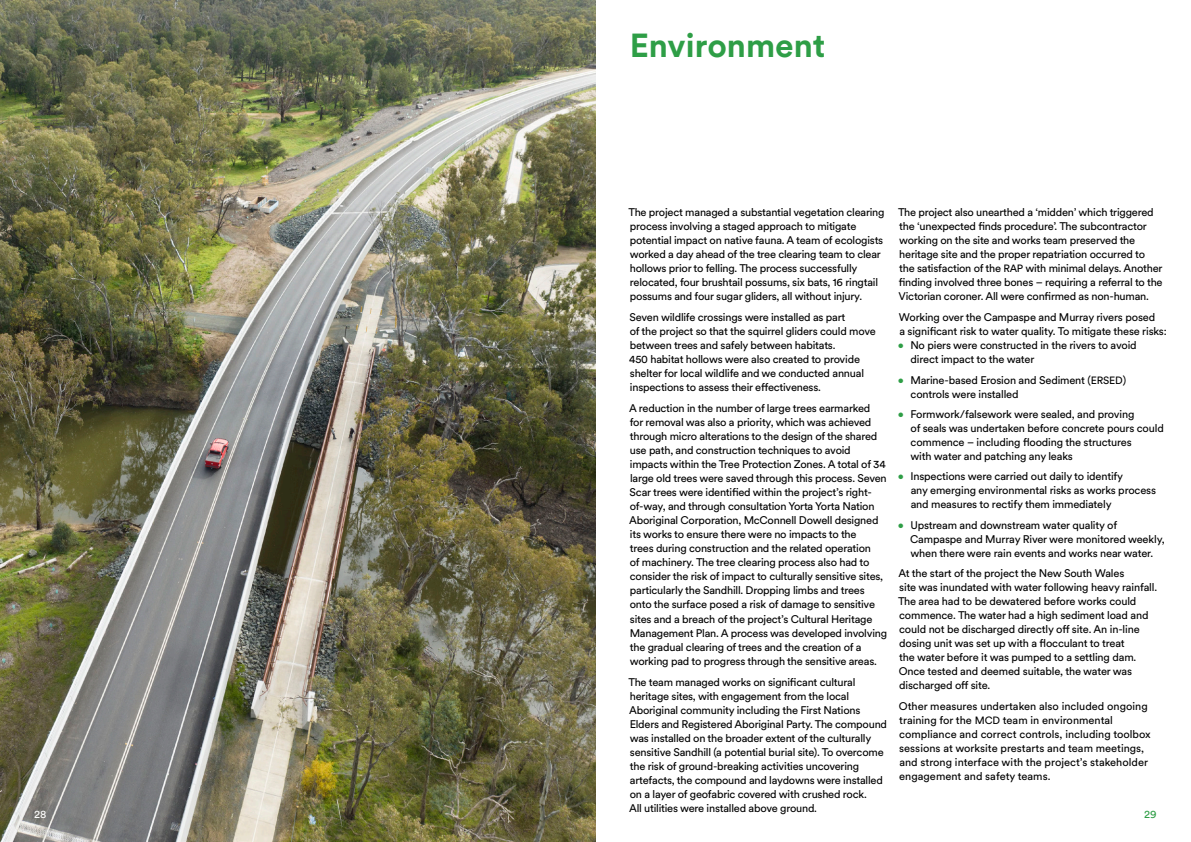
<style>
.page{position:relative;width:1191px;height:842px;background:#fff}
.page>*{position:absolute;margin:0;border:0;box-sizing:border-box;transform-origin:0 0}
.Page_Headings{font:700 33px "Circular XX";color:#2e9e46}
._00_Body__Circular_1{font:11px/14px "Circular XX";letter-spacing:-.02em;color:#000}
._00_Body__Circular_1-2{font:11px/14px "Circular XX";color:#000}
.Page_No_s{font:11px "Circular XX";color:#fff}
.Page_No_s-2{font:11px "Circular XX";color:#2e9e46}
.s1{font-size:10.5px}
.s2{color:#2e9e46}
</style>
<div class="page">
<img style="left:0;top:0;width:595px;height:842px">
<p class="Page_Headings" style="left:630px;top:23px;width:197px">Environment</p>
<p class="_00_Body__Circular_1" style="left:628px;top:205px;width:257px">The project managed a substantial vegetation clearing process involving a staged approach to mitigate potential impact on native fauna. A team of ecologists worked a day ahead of the tree clearing team to clear hollows prior to felling. The process successfully relocated, four brushtail possums, six bats, 16 ringtail possums and four sugar gliders, all without injury.</p>
<p class="_00_Body__Circular_1" style="left:629px;top:310px;width:248px">Seven wildlife crossings were installed as part<br>of the project so that the squirrel gliders could move between trees and safely between habitats.<br>450 habitat hollows were also created to provide shelter for local wildlife and we conducted annual inspections to assess their effectiveness.</p>
<p class="_00_Body__Circular_1" style="left:629px;top:401px;width:259px">A reduction in the number of large trees earmarked<br>for removal was also a priority, which was achieved through micro alterations to the design of the shared use path, and construction techniques to avoid impacts within the Tree Protection Zones. A total of 34 large old trees were saved through this process. Seven Scar trees were identified within the project’s right&shy;of-way, and through consultation Yorta Yorta Nation Aboriginal Corporation, McConnell Dowell designed its works to ensure there were no impacts to the<br>trees during construction and the related operation<br>of machinery. The tree clearing process also had to consider the risk of impact to culturally sensitive sites, particularly the Sandhill. Dropping limbs and trees onto the surface posed a risk of damage to sensitive sites and a breach of the project’s Cultural Heritage Management Plan. A process was developed involving the gradual clearing of trees and the creation of a working pad to progress through the sensitive areas.</p>
<p class="_00_Body__Circular_1" style="left:628px;top:674px;width:260px">The team managed works on significant cultural heritage sites, with engagement from the local Aboriginal community including the First Nations Elders and Registered Aboriginal Party. The compound was installed on the broader extent of the culturally sensitive Sandhill (a potential burial site). To overcome the risk of ground-breaking activities uncovering artefacts, the compound and laydowns were installed on a layer of geofabric covered with crushed rock.<br>All utilities were installed above ground.</p>
<p class="_00_Body__Circular_1" style="left:898px;top:205px;width:266px">The project also unearthed a ‘midden’ which triggered the ‘unexpected finds procedure’. The subcontractor working on the site and works team preserved the heritage site and the proper repatriation occurred to<br>the satisfaction of the <span class="s1">RAP</span> with minimal delays. Another finding involved three bones – requiring a referral to the Victorian coroner. All were confirmed as non-human.</p>
<p class="_00_Body__Circular_1" style="left:899px;top:310px;width:269px">Working over the Campaspe and Murray rivers posed<br>a significant risk to water quality. To mitigate these risks:</p>
<p class="_00_Body__Circular_1" style="left:910px;top:338px;width:228px;text-indent:-13px"><span class="s2">•</span> No piers were constructed in the rivers to avoid direct impact to the water</p>
<p class="_00_Body__Circular_1" style="left:910px;top:372px;width:217px;text-indent:-13px"><span class="s2">•</span> Marine-based Erosion and Sediment (<span class="s1">ERSED</span>) controls were installed</p>
<p class="_00_Body__Circular_1" style="left:910px;top:407px;width:255px;text-indent:-13px"><span class="s2">•</span> Formwork/falsework were sealed, and proving<br>of seals was undertaken before concrete pours could commence – including flooding the structures<br>with water and patching any leaks</p>
<p class="_00_Body__Circular_1" style="left:910px;top:469px;width:247px;text-indent:-13px"><span class="s2">•</span> Inspections were carried out daily to identify<br>any emerging environmental risks as works process and measures to rectify them immediately</p>
<p class="_00_Body__Circular_1" style="left:910px;top:517px;width:256px;text-indent:-12px"><span class="s2">•</span> Upstream and downstream water quality of<br>Campaspe and Murray River were monitored weekly, when there were rain events and works near water.</p>
<p class="_00_Body__Circular_1" style="left:898px;top:566px;width:261px">At the start of the project the New South Wales<br>site was inundated with water following heavy rainfall.<br>The area had to be dewatered before works could commence. The water had a high sediment load and could not be discharged directly off site. An in-line dosing unit was set up with a flocculant to treat<br>the water before it was pumped to a settling dam.<br>Once tested and deemed suitable, the water was discharged off site.</p>
<p class="_00_Body__Circular_1-2" style="left:899px;top:699px;width:253px">Other measures undertaken also included ongoing training for the <span class="s1">MCD</span> team in environmental compliance and correct controls, including toolbox sessions at worksite prestarts and team meetings, and strong interface with the project’s stakeholder engagement and safety teams.</p>
<p class="Page_No_s" style="left:34px;top:807px;width:14px">28</p>
<p class="Page_No_s-2" style="left:1144px;top:807px;width:14px">29</p>
</div>
